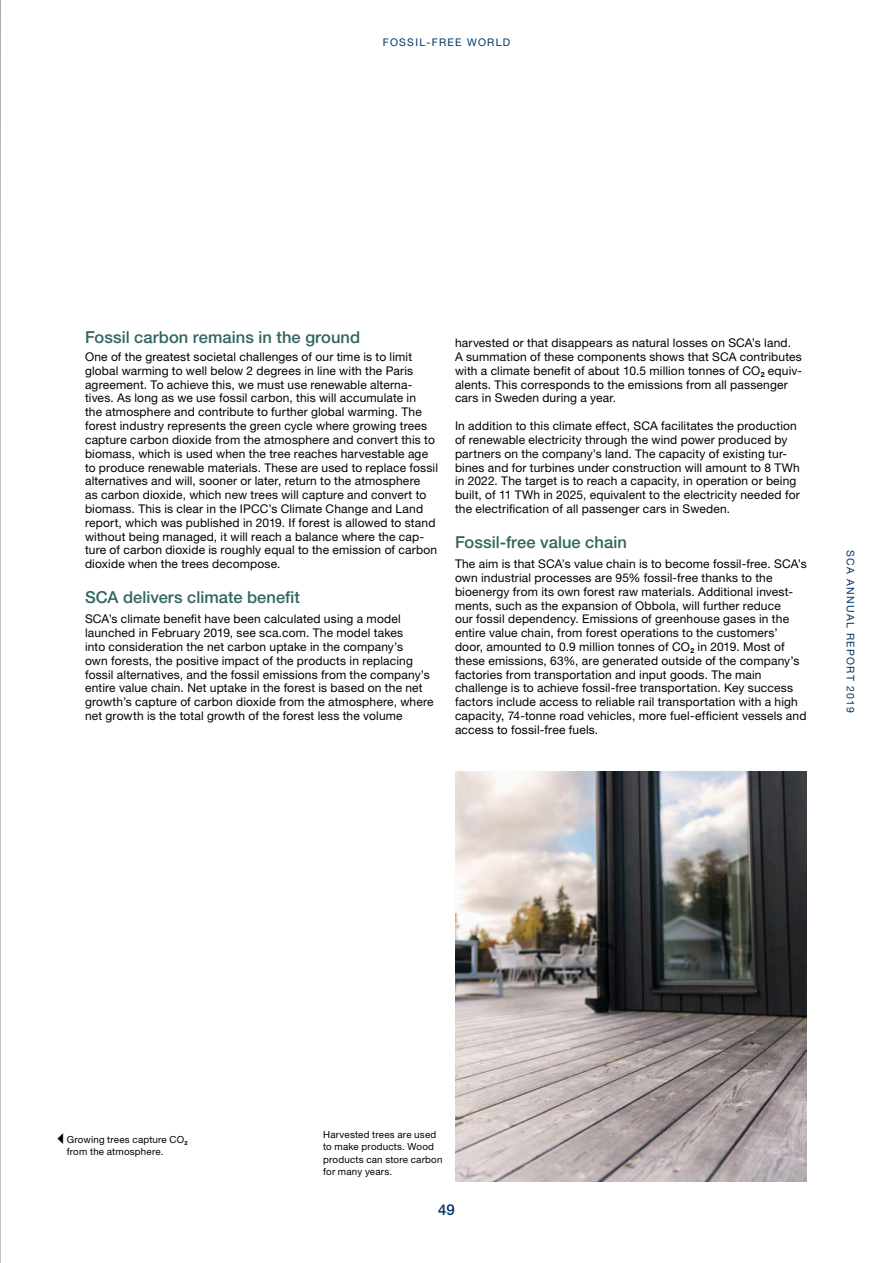
<style>
.page{position:relative;width:893px;height:1263px;background:#fff}
.page>*{position:absolute;margin:0;border:0;box-sizing:border-box;transform-origin:0 0}
.t1{font:500 16.5px "Helvetica Neue LT Std";letter-spacing:.005em;color:#316660}
.t2{font:500 15px "Helvetica Neue LT Std";color:#003568}
.t3{font:12px/13.8px "Helvetica Neue LT Std";letter-spacing:.015em;color:#000}
.t4{font:10.5px "Helvetica Neue LT Std";letter-spacing:.12em;color:#003568}
.t5{font:9.75px/12.1px "Helvetica Neue LT Std";letter-spacing:.02em;color:#000}
</style>
<div class="page">
<img style="left:455px;top:772px;width:352px;height:409px">
<hr style="left:0;top:0;width:1px;height:1263px;background:#b2b2ae">
<p class="t4" style="left:383px;top:36px;width:129px">FOSSIL-FREE WORLD</p>
<h1 class="t1" style="left:85px;top:328px;width:277px">Fossil carbon remains in the ground</h1>
<p class="t3" style="left:85px;top:350px;width:354px">One of the greatest societal challenges of our time is to limit global warming to well below 2 degrees in line with the Paris agreement. To achieve this, we must use renewable alterna&shy;tives. As long as we use fossil carbon, this will accumulate in<br>the atmosphere and contribute to further global warming. The forest industry represents the green cycle where growing trees capture carbon dioxide from the atmosphere and convert this to biomass, which is used when the tree reaches harvestable age to produce renewable materials. These are used to replace fossil alternatives and will, sooner or later, return to the atmosphere<br>as carbon dioxide, which new trees will capture and convert to biomass. This is clear in the IPCC’s Climate Change and Land report, which was published in 2019. If forest is allowed to stand without being managed, it will reach a balance where the cap&shy;ture of carbon dioxide is roughly equal to the emission of carbon dioxide when the trees decompose.</p>
<h1 class="t1" style="left:85px;top:587px;width:216px">SCA delivers climate benefit</h1>
<p class="t3" style="left:85px;top:612px;width:350px">SCA’s climate benefit have been calculated using a model launched in February 2019, see sca.com. The model takes<br>into consideration the net carbon uptake in the company’s<br>own forests, the positive impact of the products in replacing fossil alternatives, and the fossil emissions from the company’s entire value chain. Net uptake in the forest is based on the net growth’s capture of carbon dioxide from the atmosphere, where net growth is the total growth of the forest less the volume</p>
<p class="t3" style="left:455px;top:336px;width:349px">harvested or that disappears as natural losses on SCA’s land.<br>A summation of these components shows that SCA contributes with a climate benefit of about 10.5 million tonnes of CO<sub>2</sub> equiv&shy;alents. This corresponds to the emissions from all passenger cars in Sweden during a year.</p>
<p class="t3" style="left:455px;top:419px;width:346px">In addition to this climate effect, SCA facilitates the production of renewable electricity through the wind power produced by partners on the company’s land. The capacity of existing tur&shy;bines and for turbines under construction will amount to 8 TWh in 2022. The target is to reach a capacity, in operation or being built, of 11 TWh in 2025, equivalent to the electricity needed for the electrification of all passenger cars in Sweden.</p>
<h1 class="t1" style="left:455px;top:532px;width:173px">Fossil-free value chain</h1>
<p class="t3" style="left:455px;top:557px;width:353px">The aim is that SCA’s value chain is to become fossil-free. SCA’s own industrial processes are 95% fossil-free thanks to the bioenergy from its own forest raw materials. Additional invest&shy;ments, such as the expansion of Obbola, will further reduce<br>our fossil dependency. Emissions of greenhouse gases in the entire value chain, from forest operations to the customers’ door, amounted to 0.9 million tonnes of CO<sub>2</sub> in 2019. Most of these emissions, 63%, are generated outside of the company’s factories from transportation and input goods. The main challenge is to achieve fossil-free transportation. Key success factors include access to reliable rail transportation with a high capacity, 74-tonne road vehicles, more fuel-efficient vessels and access to fossil-free fuels.</p>
<p class="t4" style="left:857px;top:550px;width:165px;rotate:90deg">SCA ANNUAL REPORT 2019</p>
<p class="t5" style="left:67px;top:1133px;width:122px">Growing trees capture CO<sub>2 </sub>from the atmosphere.</p>
<p class="t5" style="left:323px;top:1128px;width:121px">Harvested trees are used to make products. Wood products can store carbon for many years.</p>
<p class="t2" style="left:438px;top:1201px;width:18px">49</p>
</div>
